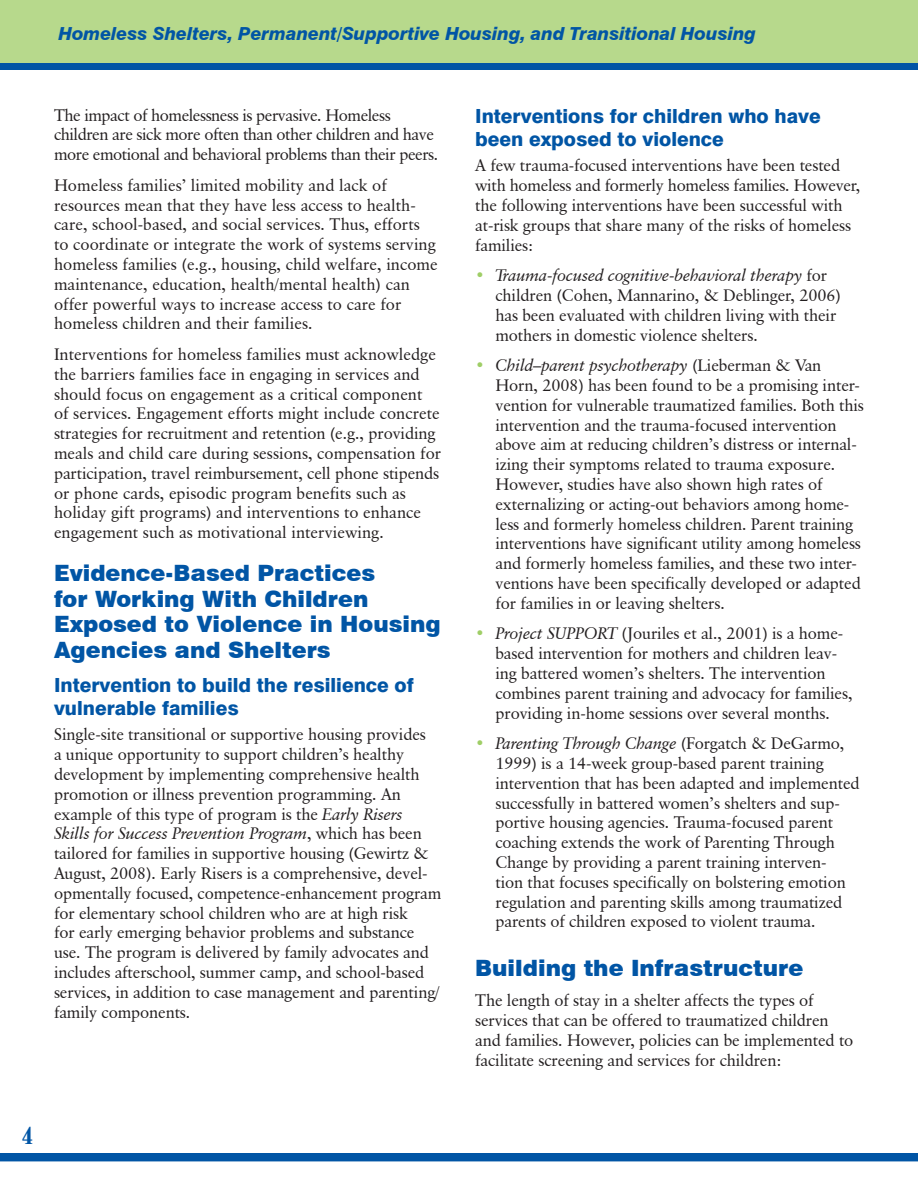
<style>
.page{position:relative;width:918px;height:1188px;background:#fff}
.page>*{position:absolute;margin:0;border:0;box-sizing:border-box;transform-origin:0 0}
.t1{font:700 condensed 24px "Century 725 BT";color:#0155a5}
._1_Head{font:900 22.5px/25.5px "Swiss 721 BT";color:#0155a5}
.Head2{font:800 19.5px/23.4px "Swiss 721 BT";color:#0155a5}
.page_header{font:italic 800 18px "Swiss 721 BT";letter-spacing:-.005em;color:#0155a5}
.Body_Text{font:16.5px/19.8px "Classical Garamond BT";letter-spacing:-.01em;color:#231f20}
.bults{font:16.5px/19.8px "Classical Garamond BT";letter-spacing:-.01em;color:#231f20}
.bults_xtra_space{font:16.5px/19.8px "Classical Garamond BT";letter-spacing:-.01em;color:#231f20}
.Body_Text-2{font:16.5px/19.8px "Classical Garamond BT";letter-spacing:-.03em;color:#231f20}
.s1{font-style:italic}
.s2{font-style:italic;color:#9fce66}
</style>
<div class="page">
<div style="left:0;top:1153px;width:918px;height:8px;background:#0155a5"></div>
<div style="left:0;top:0;width:918px;height:63px;background:#b7d98c"></div>
<div style="left:0;top:63px;width:918px;height:7px;background:#0155a5"></div>
<p class="page_header" style="left:58px;top:23px;width:699px">Homeless Shelters, Permanent/Supportive Housing, and Transitional Housing</p>
<p class="Body_Text-2" style="left:54px;top:105px;width:386px">The impact of homelessness is pervasive. Homeless children are sick more often than other children and have more emotional and behavioral problems than their peers.</p>
<p class="Body_Text" style="left:54px;top:175px;width:385px">Homeless families’ limited mobility and lack of resources mean that they have less access to health&shy;care, school-based, and social services. Thus, efforts to coordinate or integrate the work of systems serving homeless families (e.g., housing, child welfare, income maintenance, education, health/mental health) can offer powerful ways to increase access to care for homeless children and their families.</p>
<p class="Body_Text" style="left:54px;top:344px;width:389px">Interventions for homeless families must acknowledge the barriers families face in engaging in services and should focus on engagement as a critical component of services. Engagement efforts might include concrete strategies for recruitment and retention (e.g., providing meals and child care during sessions, compensation for participation, travel reimbursement, cell phone stipends or phone cards, episodic program benefits such as holiday gift programs) and interventions to enhance engagement such as motivational interviewing.</p>
<p class="_1_Head" style="left:54px;top:560px;width:388px">Evidence-Based Practices<br>for Working With Children<br>Exposed to Violence in Housing<br>Agencies and Shelters</p>
<p class="Head2" style="left:54px;top:673px;width:361px">Intervention to build the resilience of vulnerable families</p>
<p class="Body_Text" style="left:54px;top:725px;width:389px">Single-site transitional or supportive housing provides<br>a unique opportunity to support children’s healthy development by implementing comprehensive health promotion or illness prevention programming. An example of this type of program is the <span class="s1">Early Risers Skills for Success Prevention Program</span>, which has been tailored for families in supportive housing (Gewirtz &amp; August, 2008). Early Risers is a comprehensive, devel&shy;opmentally focused, competence-enhancement program for elementary school children who are at high risk<br>for early emerging behavior problems and substance use. The program is delivered by family advocates and includes afterschool, summer camp, and school-based services, in addition to case management and parenting/ family components.</p>
<h1 class="t1" style="left:22px;top:1121px;width:13px">4</h1>
<p class="Head2" style="left:475px;top:104px;width:347px">Interventions for children who have been exposed to violence</p>
<p class="Body_Text" style="left:475px;top:156px;width:387px">A few trauma-focused interventions have been tested with homeless and formerly homeless families. However, the following interventions have been successful with at-risk groups that share many of the risks of homeless families:</p>
<p class="bults" style="left:495px;top:265px;width:347px;text-indent:-20px"><span class="s2">•</span> <span class="s1">Trauma-focused cognitive-behavioral therapy</span> for children (Cohen, Mannarino, &amp; Deblinger, 2006) has been evaluated with children living with their mothers in domestic violence shelters.</p>
<p class="bults" style="left:495px;top:355px;width:370px;text-indent:-20px"><span class="s2">•</span> <span class="s1">Child–parent psychotherapy</span> (Lieberman &amp; Van Horn, 2008) has been found to be a promising inter&shy;vention for vulnerable traumatized families. Both this intervention and the trauma-focused intervention above aim at reducing children’s distress or internal&shy;izing their symptoms related to trauma exposure.<br>However, studies have also shown high rates of externalizing or acting-out behaviors among home&shy;less and formerly homeless children. Parent training interventions have significant utility among homeless and formerly homeless families, and these two inter&shy;ventions have been specifically developed or adapted for families in or leaving shelters.</p>
<p class="bults" style="left:495px;top:624px;width:359px;text-indent:-20px"><span class="s2">•</span> <span class="s1">Project SUPPORT</span> (Jouriles et al., 2001) is a home&shy;based intervention for mothers and children leav&shy;ing battered women’s shelters. The intervention combines parent training and advocacy for families, providing in-home sessions over several months.</p>
<p class="bults_xtra_space" style="left:495px;top:733px;width:366px;text-indent:-20px"><span class="s2">•</span> <span class="s1">Parenting Through Change</span> (Forgatch &amp; DeGarmo, 1999) is a 14-week group-based parent training intervention that has been adapted and implemented successfully in battered women’s shelters and sup&shy;portive housing agencies. Trauma-focused parent coaching extends the work of Parenting Through Change by providing a parent training interven-<br>tion that focuses specifically on bolstering emotion regulation and parenting skills among traumatized parents of children exposed to violent trauma.</p>
<p class="_1_Head" style="left:475px;top:955px;width:330px">Building the Infrastructure</p>
<p class="Body_Text" style="left:475px;top:991px;width:380px">The length of stay in a shelter affects the types of services that can be offered to traumatized children and families. However, policies can be implemented to facilitate screening and services for children:</p>
</div>
